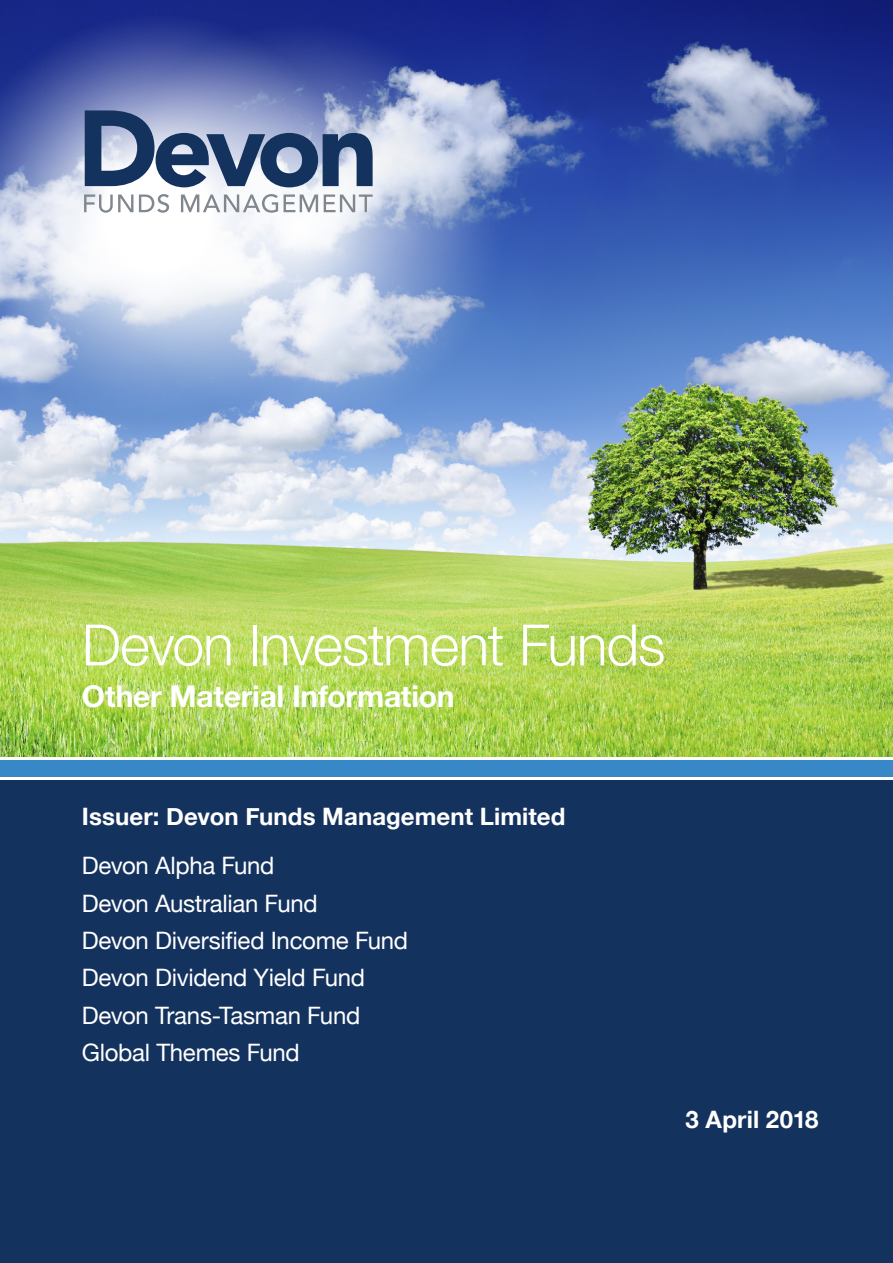
<style>
.page{position:relative;width:893px;height:1263px;background:#fff}
.page>*{position:absolute;margin:0;border:0;box-sizing:border-box;transform-origin:0 0}
.t1{font:300 57px "Helvetica Neue";letter-spacing:-.025em;color:#fff}
.t2{font:700 30px "Helvetica Neue";letter-spacing:-.01em;color:#fff}
.t3{font:24px/37.3px "Helvetica Neue";letter-spacing:-.01em;color:#fff}
.t4{font:700 24px "Helvetica Neue";letter-spacing:.005em;color:#fff}
</style>
<div class="page">
<img style="left:0;top:0;width:893px;height:757px">
<div style="left:0;top:780px;width:893px;height:483px;background:#14325e"></div>
<svg style="left:0;top:13px;width:361px;height:408px;background:#7c8ec4"></svg>
<svg style="left:97px;top:22px;width:408px;height:408px"></svg>
<svg style="left:85px;top:110px;width:288px;height:77px;background:#7082a3"></svg>
<svg style="left:84px;top:195px;width:49px;height:18px"></svg>
<svg style="left:139px;top:194px;width:30px;height:19px"></svg>
<svg style="left:181px;top:194px;width:97px;height:19px"></svg>
<svg style="left:284px;top:195px;width:34px;height:17px"></svg>
<svg style="left:324px;top:195px;width:49px;height:17px"></svg>
<svg style="left:0;top:760px;width:893px;height:1px"></svg>
<div style="left:0;top:761px;width:893px;height:16px;background:#3887c7"></div>
<h1 class="t1" style="left:82px;top:599px;width:585px">Devon Investment Funds</h1>
<p class="t2" style="left:82px;top:673px;width:374px">Other Material Information</p>
<p class="t4" style="left:82px;top:798px;width:485px">Issuer: Devon Funds Management Limited</p>
<p class="t3" style="left:82px;top:848px;width:328px">Devon Alpha Fund<br>Devon Australian Fund<br>Devon Diversified Income Fund<br>Devon Dividend Yield Fund<br>Devon Trans-Tasman Fund<br>Global Themes Fund</p>
<p class="t4" style="left:686px;top:1100px;width:134px">3 April 2018</p>
</div>
